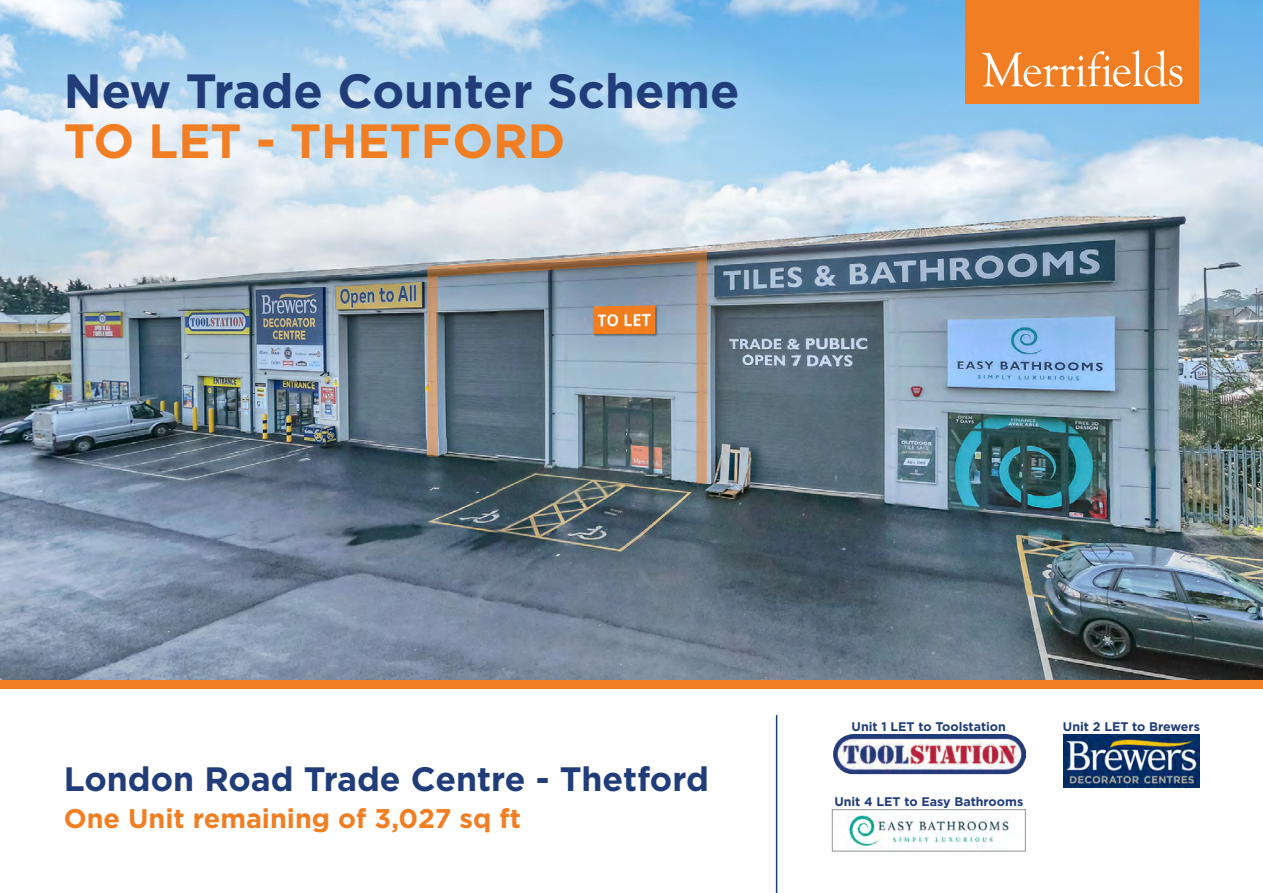
<style>
.page{position:relative;width:1263px;height:893px;background:#fff}
.page>*{position:absolute;margin:0;border:0;box-sizing:border-box;transform-origin:0 0}
.t1{font:700 48px/51px "Gotham";color:#203d79}
.t2{font:700 33.75px "Gotham";color:#203d79}
.t3{font:700 27px "Gotham";color:#f17e22}
.t4{font:700 12.45px "Gotham";color:#203d79}
.s1{color:#f17e22}
</style>
<div class="page">
<img style="left:0;top:0;width:1263px;height:680px">
<svg style="left:0;top:0;width:843px;height:269px"></svg>
<div style="left:0;top:680px;width:1263px;height:9px;background:#f17e22"></div>
<div style="left:966px;top:0;width:233px;height:103px;background:#f17e22"></div>
<svg style="left:982px;top:50px;width:200px;height:37px"></svg>
<img style="left:833px;top:734px;width:192px;height:41px">
<img style="left:1064px;top:734px;width:135px;height:54px">
<img style="left:849px;top:812px;width:160px;height:37px">
<div style="left:832px;top:809px;width:194px;height:42px;border:1px solid #939598"></div>
<hr style="left:776px;top:715px;width:1px;height:178px;background:#203d79">
<svg style="left:426px;top:249px;width:282px;height:236px"></svg>
<p class="t1" style="left:64px;top:65px;width:677px">New Trade Counter Scheme<br><span class="s1">TO LET - THETFORD</span></p>
<p class="t2" style="left:64px;top:757px;width:647px">London Road Trade Centre - Thetford</p>
<p class="t3" style="left:64px;top:800px;width:459px">One Unit remaining of 3,027 sq ft</p>
<p class="t4" style="left:852px;top:718px;width:156px">Unit 1 LET to Toolstation</p>
<p class="t4" style="left:1063px;top:718px;width:139px">Unit 2 LET to Brewers</p>
<p class="t4" style="left:834px;top:793px;width:190px">Unit 4 LET to Easy Bathrooms</p>
</div>
